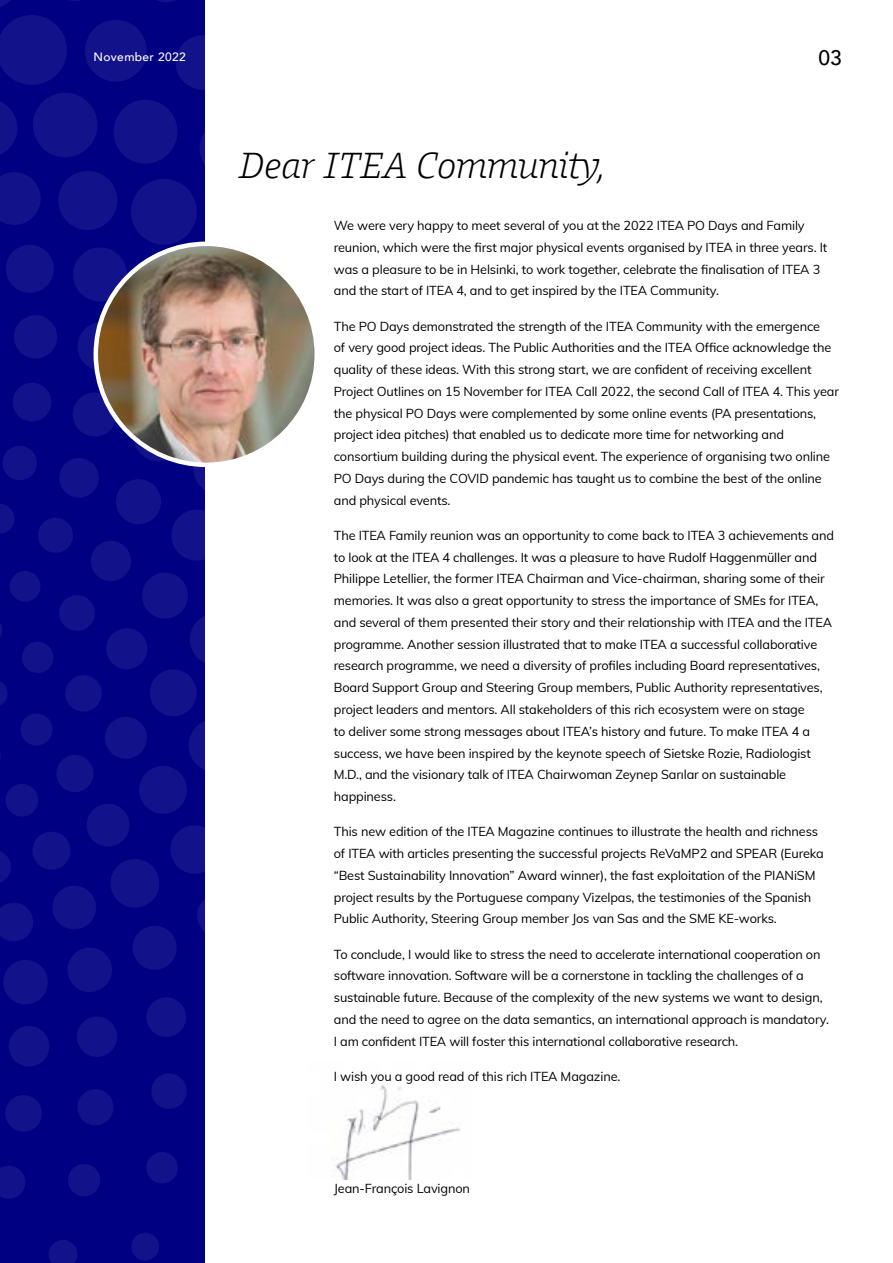
<style>
.page{position:relative;width:893px;height:1263px;background:#fff}
.page>*{position:absolute;margin:0;border:0;box-sizing:border-box;transform-origin:0 0}
.body{font:italic 300 37.5px "Harrison Serif Pro";color:#000}
.t1{font:500 21px "Avenir";color:#000}
.body-2{font:12.75px/21.8px "Muli";letter-spacing:-.01em;color:#000}
.t2{font:500 12px "Avenir";letter-spacing:.03em;color:#fff}
</style>
<div class="page">
<div style="left:0;top:0;width:204px;height:1263px;background:#000082"></div>
<svg style="left:131px;top:1233px;width:28px;height:28px"></svg>
<svg style="left:146px;top:1152px;width:32px;height:31px"></svg>
<svg style="left:49px;top:1240px;width:28px;height:23px"></svg>
<svg style="left:68px;top:1164px;width:32px;height:32px"></svg>
<svg style="left:0;top:1166px;width:25px;height:33px"></svg>
<div style="left:150px;top:669px;width:47px;height:47px;background:#12128b;border-radius:50%"></div>
<div style="left:65px;top:675px;width:37px;height:37px;background:#12128b;border-radius:50%"></div>
<svg style="left:0;top:0;width:204px;height:673px"></svg>
<svg style="left:0;top:682px;width:7px;height:23px"></svg>
<svg style="left:0;top:713px;width:204px;height:419px"></svg>
<img style="left:331px;top:1085px;width:130px;height:94px">
<img style="left:96px;top:244px;width:221px;height:221px;border-radius:110px">
<p class="t2" style="left:94px;top:47px;width:94px">November 2022</p>
<h2 class="t1" style="left:819px;top:39px;width:25px">03</h2>
<p class="body" style="left:239px;top:138px;width:369px">Dear ITEA Community,</p>
<p class="body-2" style="left:334px;top:214px;width:495px">We were very happy to meet several of you at the 2022 ITEA PO Days and Family reunion, which were the first major physical events organised by ITEA in three years. It was a pleasure to be in Helsinki, to work together, celebrate the finalisation of ITEA 3 and the start of ITEA 4, and to get inspired by the ITEA Community.</p>
<p class="body-2" style="left:334px;top:315px;width:507px">The PO Days demonstrated the strength of the ITEA Community with the emergence<br>of very good project ideas. The Public Authorities and the ITEA Office acknowledge the quality of these ideas. With this strong start, we are confident of receiving excellent Project Outlines on 15 November for ITEA Call 2022, the second Call of ITEA 4. This year the physical PO Days were complemented by some online events (PA presentations, project idea pitches) that enabled us to dedicate more time for networking and consortium building during the physical event. The experience of organising two online PO Days during the COVID pandemic has taught us to combine the best of the online and physical events.</p>
<p class="body-2" style="left:334px;top:524px;width:502px">The ITEA Family reunion was an opportunity to come back to ITEA 3 achievements and to look at the ITEA 4 challenges. It was a pleasure to have Rudolf Haggenmüller and Philippe Letellier, the former ITEA Chairman and Vice-chairman, sharing some of their memories. It was also a great opportunity to stress the importance of SMEs for ITEA, and several of them presented their story and their relationship with ITEA and the ITEA programme. Another session illustrated that to make ITEA a successful collaborative research programme, we need a diversity of profiles including Board representatives, Board Support Group and Steering Group members, Public Authority representatives, project leaders and mentors. All stakeholders of this rich ecosystem were on stage<br>to deliver some strong messages about ITEA’s history and future. To make ITEA 4 a success, we have been inspired by the keynote speech of Sietske Rozie, Radiologist M.D., and the visionary talk of ITEA Chairwoman Zeynep Sarılar on sustainable happiness.</p>
<p class="body-2" style="left:334px;top:820px;width:492px">This new edition of the ITEA Magazine continues to illustrate the health and richness of ITEA with articles presenting the successful projects ReVaMP2 and SPEAR (Eureka “Best Sustainability Innovation” Award winner), the fast exploitation of the PIANiSM project results by the Portuguese company Vizelpas, the testimonies of the Spanish Public Authority, Steering Group member Jos van Sas and the SME KE-works.</p>
<p class="body-2" style="left:334px;top:942px;width:497px">To conclude, I would like to stress the need to accelerate international cooperation on software innovation. Software will be a cornerstone in tackling the challenges of a sustainable future. Because of the complexity of the new systems we want to design, and the need to agree on the data semantics, an international approach is mandatory.<br>I am confident ITEA will foster this international collaborative research.</p>
<p class="body-2" style="left:334px;top:1065px;width:288px">I wish you a good read of this rich ITEA Magazine.</p>
<p class="body-2" style="left:334px;top:1176px;width:138px">Jean-François Lavignon</p>
</div>
